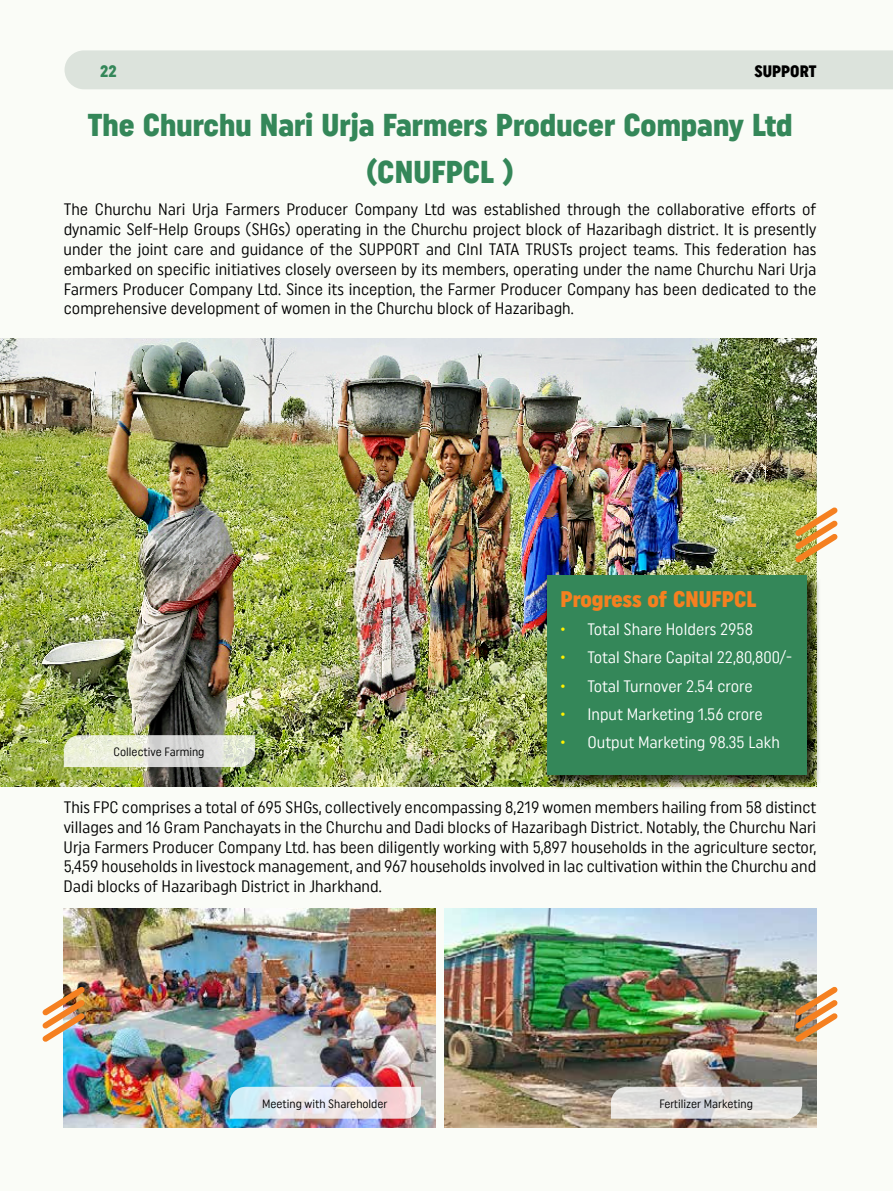
<style>
.page{position:relative;width:893px;height:1191px;background:#fafcf7}
.page>*{position:absolute;margin:0;border:0;box-sizing:border-box;transform-origin:0 0}
.t1{font:31.5px/46.3px "Uniform Condensed 3";color:#348759;text-align:center}
.t2{font:22.5px "Uniform Condensed 3";color:#f58020}
.t3{font:16.5px/19.8px "Uniform Condensed 6";color:#000;text-align:justify}
.t4{font:16.5px "Uniform Condensed 6";color:#fff}
.t5{font:16.5px "Uniform Condensed 3";color:#000}
.t6{font:16.5px "Uniform Condensed 3";color:#348759}
.t7{font:12px "Uniform Condensed 6";color:#000}
.s1{color:#fff200}
</style>
<div class="page">
<img style="left:64px;top:908px;width:371px;height:219px">
<img style="left:445px;top:908px;width:371px;height:219px">
<img style="left:0;top:338px;width:816px;height:449px">
<svg style="left:230px;top:1086px;width:191px;height:32px"></svg>
<svg style="left:611px;top:1086px;width:191px;height:32px;background:#dfdddc"></svg>
<svg style="left:64px;top:735px;width:191px;height:32px;background:#dfe2d5"></svg>
<img style="left:42px;top:981px;width:48px;height:66px">
<img style="left:790px;top:981px;width:48px;height:66px">
<svg style="left:790px;top:502px;width:48px;height:65px"></svg>
<div style="left:545px;top:573px;width:276px;height:217px;background:#000;opacity:.75"></div>
<div style="left:548px;top:575px;width:259px;height:200px;background:#348759"></div>
<div style="left:65px;top:50px;width:828px;height:39px;background:#dce3dc"></div>
<p class="t6" style="left:100px;top:61px;width:18px">22</p>
<p class="t5" style="left:755px;top:61px;width:63px">SUPPORT</p>
<h1 class="t1" style="left:88px;top:102px;width:706px">The Churchu Nari Urja Farmers Producer Company Ltd (CNUFPCL )</h1>
<p class="t3" style="left:64px;top:199px;width:754px">The Churchu Nari Urja Farmers Producer Company Ltd was established through the collaborative efforts of dynamic Self-Help Groups (SHGs) operating in the Churchu project block of Hazaribagh district. It is presently under the joint care and guidance of the SUPPORT and CInI TATA TRUSTs project teams. This federation has embarked on specific initiatives closely overseen by its members, operating under the name Churchu Nari Urja Farmers Producer Company Ltd. Since its inception, the Farmer Producer Company has been dedicated to the comprehensive development of women in the Churchu block of Hazaribagh.</p>
<p class="t7" style="left:114px;top:744px;width:92px">Collective Farming</p>
<h2 class="t2" style="left:560px;top:585px;width:198px">Progress of CNUFPCL</h2>
<p class="t4" style="left:560px;top:619px;width:194px"><span class="s1">•</span> Total Share Holders 2958</p>
<p class="t4" style="left:560px;top:647px;width:233px"><span class="s1">•</span> Total Share Capital 22,80,800/-</p>
<p class="t4" style="left:560px;top:676px;width:194px"><span class="s1">•</span> Total Turnover 2.54 crore</p>
<p class="t4" style="left:560px;top:704px;width:204px"><span class="s1">•</span> Input Marketing 1.56 crore</p>
<p class="t4" style="left:560px;top:732px;width:221px"><span class="s1">•</span> Output Marketing 98.35 Lakh</p>
<p class="t3" style="left:64px;top:797px;width:754px">This FPC comprises a total of 695 SHGs, collectively encompassing 8,219 women members hailing from 58 distinct villages and 16 Gram Panchayats in the Churchu and Dadi blocks of Hazaribagh District. Notably, the Churchu Nari Urja Farmers Producer Company Ltd. has been diligently working with 5,897 households in the agriculture sector, 5,459 households in livestock management, and 967 households involved in lac cultivation within the Churchu and Dadi blocks of Hazaribagh District in Jharkhand.</p>
<p class="t7" style="left:262px;top:1096px;width:127px">Meeting with Shareholder</p>
<p class="t7" style="left:659px;top:1096px;width:95px">Fertilizer Marketing</p>
</div>
